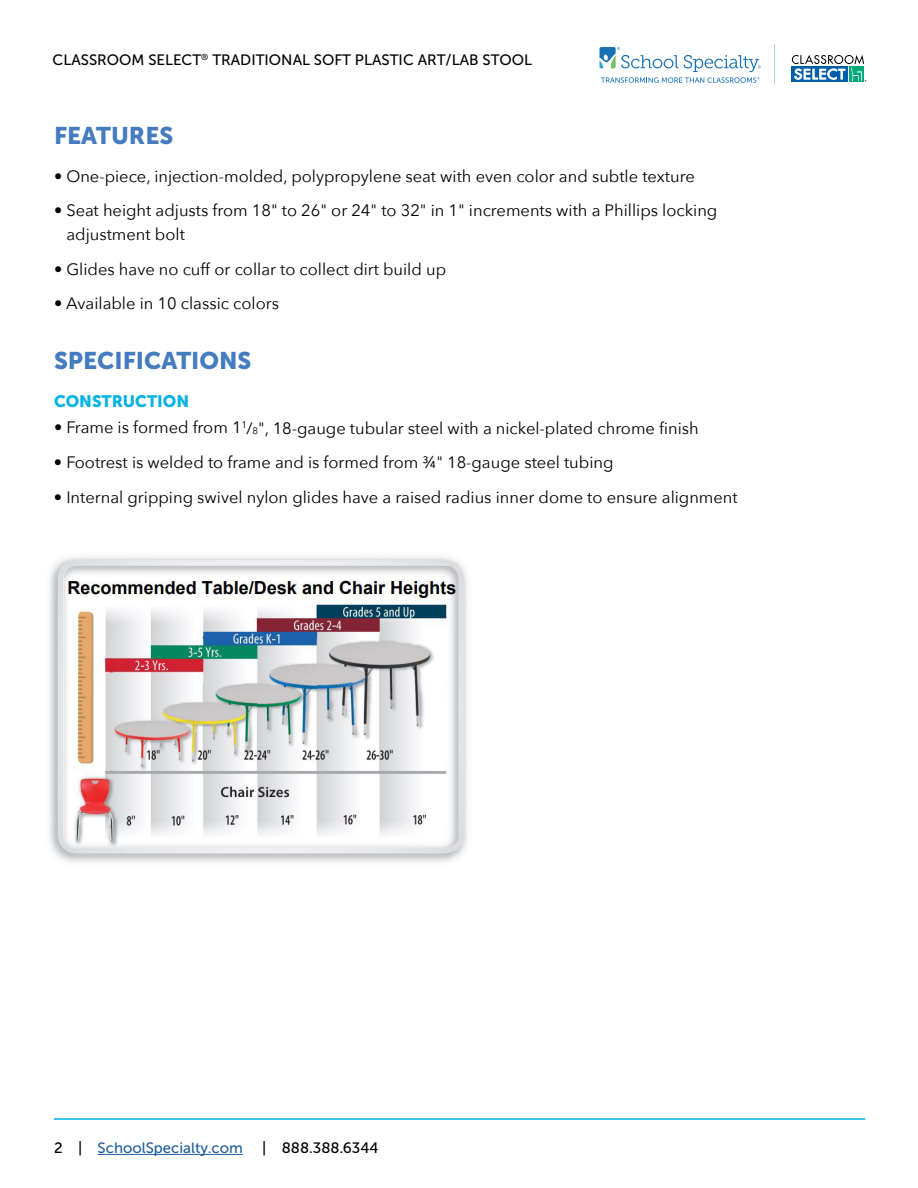
<style>
.page{position:relative;width:918px;height:1188px;background:#fff}
.page>*{position:absolute;margin:0;border:0;box-sizing:border-box;transform-origin:0 0}
.t1{font:24px "Museo Sans 900";color:#457cbf}
.t2{font:16.5px/24px "Avenir Next";color:#000}
.t3{font:16.5px "Museo Sans 900";color:#00b2e2}
.t4{font:15px "Museo Sans 500";color:#000}
.t5{font:15px "Museo Sans 500";color:#215e9e}
.s1{font-size:9.6px}
.s2{color:#000}
</style>
<div class="page">
<hr style="left:98px;top:1154px;width:145px;height:1px;background:#215e9e">
<hr style="left:54px;top:1118px;width:811px;height:2px;background:#00b2e2">
<hr style="left:774px;top:44px;width:1px;height:41px;background:#a5d6ee">
<svg style="left:600px;top:47px;width:161px;height:36px"></svg>
<div style="left:791px;top:66px;width:57px;height:16px;background:#005daa"></div>
<svg style="left:792px;top:55px;width:74px;height:27px"></svg>
<img style="left:49px;top:556px;width:418px;height:306px">
<p class="t4" style="left:53px;top:52px;width:481px">CLASSROOM SELECT<sup>®</sup> TRADITIONAL SOFT PLASTIC ART/LAB STOOL</p>
<h1 class="t1" style="left:54px;top:122px;width:121px">FEATURES</h1>
<p class="t2" style="left:54px;top:163px;width:642px">• One-piece, injection-molded, polypropylene seat with even color and subtle texture</p>
<p class="t2" style="left:66px;top:198px;width:652px;text-indent:-12px">• Seat height adjusts from 18" to 26" or 24" to 32" in 1" increments with a Phillips locking adjustment bolt</p>
<p class="t2" style="left:54px;top:256px;width:394px">• Glides have no cuff or collar to collect dirt build up</p>
<p class="t2" style="left:54px;top:291px;width:227px">• Available in 10 classic colors</p>
<h1 class="t1" style="left:54px;top:347px;width:199px">SPECIFICATIONS</h1>
<p class="t3" style="left:54px;top:391px;width:137px">CONSTRUCTION</p>
<p class="t2" style="left:54px;top:415px;width:646px">• Frame is formed from 1<sup>1</sup>/<span class="s1">8</span>", 18-gauge tubular steel with a nickel-plated chrome finish</p>
<p class="t2" style="left:54px;top:450px;width:561px">• Footrest is welded to frame and is formed from ¾" 18-gauge steel tubing</p>
<p class="t2" style="left:54px;top:484px;width:685px">• Internal gripping swivel nylon glides have a raised radius inner dome to ensure alignment</p>
<p class="t5" style="left:54px;top:1140px;width:190px"><span class="s2">2 |</span> SchoolSpecialty.com</p>
<p class="t4" style="left:262px;top:1140px;width:118px">| 888.388.6344</p>
</div>
